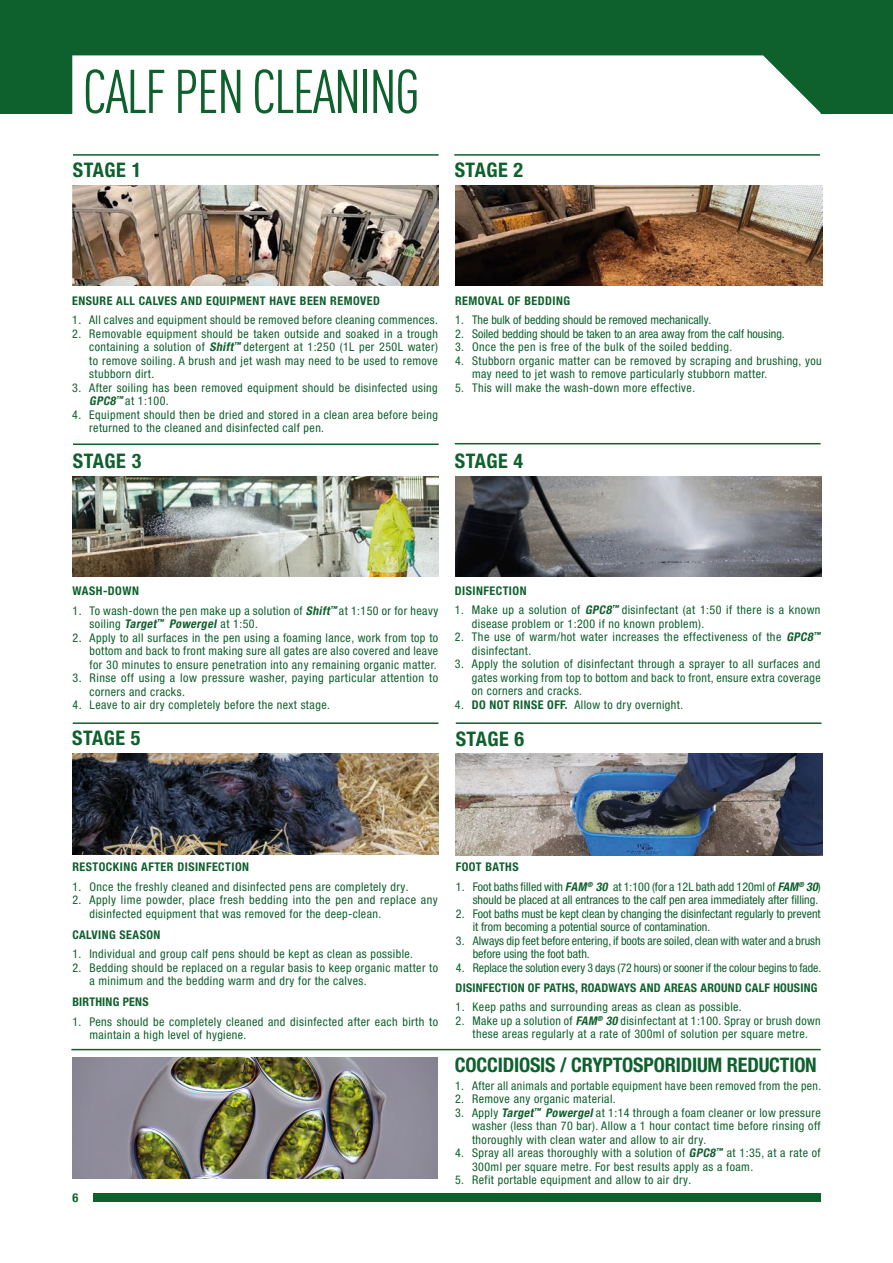
<style>
.page{position:relative;width:893px;height:1263px;background:#fff}
.page>*{position:absolute;margin:0;border:0;box-sizing:border-box;transform-origin:0 0}
.t1{font:condensed 60.75px "DINOT";letter-spacing:-.035em;color:#0e602d}
.t2{font:700 condensed 20.1px "Helvetica Neue LT Pro";letter-spacing:-.01em;color:#0e602d}
.t3{font:700 condensed 12.3px "Helvetica Neue LT Pro";color:#0e602d}
.t4{font:condensed 12px/13.5px "Helvetica Neue LT Pro";letter-spacing:.035em;color:#0e602d}
.t5{font:condensed 12px/13.5px "Helvetica Neue LT Pro";color:#0e602d}
.t6{font:700 condensed 12px "Helvetica Neue LT Pro";letter-spacing:.04em;color:#0e602d}
.t7{font:condensed 12px "Helvetica Neue LT Pro";letter-spacing:-.005em;color:#0e602d}
.t8{font:700 condensed 12px "Helvetica Neue LT Pro";letter-spacing:.02em;color:#0e602d}
.s1{font-weight:700;font-style:italic}
.s2{font-weight:700}
</style>
<div class="page">
<img style="left:72px;top:754px;width:367px;height:100px">
<img style="left:456px;top:754px;width:366px;height:101px">
<hr style="left:73px;top:722px;width:365px;height:2px;background:#0e602d">
<hr style="left:71px;top:1049px;width:750px;height:1px;background:#0e602d">
<hr style="left:456px;top:722px;width:365px;height:2px;background:#0e602d">
<img style="left:455px;top:185px;width:367px;height:101px">
<hr style="left:454px;top:154px;width:366px;height:2px;background:#0e602d">
<img style="left:72px;top:185px;width:367px;height:101px">
<hr style="left:73px;top:154px;width:366px;height:2px;background:#0e602d">
<hr style="left:73px;top:443px;width:366px;height:2px;background:#0e602d">
<hr style="left:455px;top:443px;width:365px;height:1px;background:#0e602d">
<img style="left:72px;top:476px;width:367px;height:101px">
<img style="left:455px;top:476px;width:367px;height:101px">
<img style="left:72px;top:1057px;width:366px;height:122px">
<div style="left:94px;top:1193px;width:727px;height:9px;background:#0e602d"></div>
<div style="left:0;top:0;width:893px;height:113px;background:#0e602d"></div>
<div style="left:72px;top:55px;width:749px;height:59px;background:#fff"></div>
<h1 class="t1" style="left:83px;top:56px;width:339px">CALF PEN CLEANING</h1>
<h2 class="t2" style="left:73px;top:158px;width:70px">STAGE 1</h2>
<h2 class="t2" style="left:455px;top:158px;width:70px">STAGE 2</h2>
<p class="t6" style="left:72px;top:293px;width:309px">ENSURE ALL CALVES AND EQUIPMENT HAVE BEEN REMOVED</p>
<p class="t4" style="left:72px;top:313px;width:367px">1. All calves and equipment should be removed before cleaning commences.</p>
<p class="t4" style="left:89px;top:327px;width:350px;text-align:justify;text-indent:-17px">2. Removable equipment should be taken outside and soaked in a trough containing a solution of <span class="s1">Shift</span><sup>™</sup> detergent at 1:250 (1L per 250L water) to remove soiling. A brush and jet wash may need to be used to remove stubborn dirt.</p>
<p class="t4" style="left:89px;top:381px;width:350px;text-indent:-17px">3. After soiling has been removed equipment should be disinfected using<br><span class="s1">GPC8</span><sup>™</sup>at 1:100.</p>
<p class="t4" style="left:89px;top:408px;width:350px;text-indent:-17px">4. Equipment should then be dried and stored in a clean area before being returned to the cleaned and disinfected calf pen.</p>
<p class="t6" style="left:455px;top:293px;width:117px">REMOVAL OF BEDDING</p>
<p class="t5" style="left:455px;top:313px;width:258px">1. The bulk of bedding should be removed mechanically.</p>
<p class="t5" style="left:455px;top:327px;width:331px">2. Soiled bedding should be taken to an area away from the calf housing.</p>
<p class="t4" style="left:455px;top:340px;width:279px">3. Once the pen is free of the bulk of the soiled bedding.</p>
<p class="t4" style="left:472px;top:354px;width:351px;text-indent:-17px">4. Stubborn organic matter can be removed by scraping and brushing, you may need to jet wash to remove particularly stubborn matter.</p>
<p class="t4" style="left:455px;top:381px;width:242px">5. This will make the wash-down more effective.</p>
<h2 class="t2" style="left:73px;top:449px;width:70px">STAGE 3</h2>
<h2 class="t2" style="left:455px;top:449px;width:70px">STAGE 4</h2>
<p class="t6" style="left:73px;top:583px;width:68px">WASH-DOWN</p>
<p class="t4" style="left:90px;top:603px;width:350px;text-indent:-17px">1. To wash-down the pen make up a solution of <span class="s1">Shift</span><sup>™</sup>at 1:150 or for heavy s o i l i n g <span class="s1">Target</span><sup>™</sup> <span class="s1">Powergel</span> a t 1 : 5 0 .</p>
<p class="t4" style="left:90px;top:630px;width:350px;text-align:justify;text-indent:-17px">2. Apply to all surfaces in the pen using a foaming lance, work from top to bottom and back to front making sure all gates are also covered and leave for 30 minutes to ensure penetration into any remaining organic matter.</p>
<p class="t4" style="left:90px;top:671px;width:350px;text-indent:-17px">3. Rinse off using a low pressure washer, paying particular attention to corners and cracks.</p>
<p class="t4" style="left:73px;top:698px;width:259px">4. Leave to air dry completely before the next stage.</p>
<h2 class="t2" style="left:72px;top:726px;width:70px">STAGE 5</h2>
<p class="t6" style="left:455px;top:583px;width:73px">DISINFECTION</p>
<p class="t4" style="left:472px;top:603px;width:350px;text-indent:-17px">1. Make up a solution of <span class="s1">GPC8</span><sup>™</sup> disinfectant (at 1:50 if there is a known disease problem or 1:200 if no known problem).</p>
<p class="t4" style="left:472px;top:630px;width:352px;text-indent:-17px">2. The use of warm/hot water increases the effectiveness of the <span class="s1">GPC8</span><sup>™ </sup>disinfectant.</p>
<p class="t4" style="left:472px;top:657px;width:350px;text-align:justify;text-indent:-17px">3. Apply the solution of disinfectant through a sprayer to all surfaces and gates working from top to bottom and back to front, ensure extra coverage on corners and cracks.</p>
<p class="t4" style="left:455px;top:698px;width:230px">4. <span class="s2">DO NOT RINSE OFF.</span> Allow to dry overnight.</p>
<h2 class="t2" style="left:456px;top:726px;width:70px">STAGE 6</h2>
<p class="t6" style="left:72px;top:860px;width:178px">RESTOCKING AFTER DISINFECTION</p>
<p class="t4" style="left:72px;top:880px;width:338px">1. Once the freshly cleaned and disinfected pens are completely dry.</p>
<p class="t4" style="left:89px;top:893px;width:350px;text-indent:-17px">2. Apply lime powder, place fresh bedding into the pen and replace any disinfected equipment that was removed for the deep-clean.</p>
<p class="t6" style="left:72px;top:927px;width:90px">CALVING SEASON</p>
<p class="t4" style="left:72px;top:947px;width:342px">1. Individual and group calf pens should be kept as clean as possible.</p>
<p class="t4" style="left:89px;top:960px;width:350px;text-indent:-17px">2. Bedding should be replaced on a regular basis to keep organic matter to a minimum and the bedding warm and dry for the calves.</p>
<p class="t8" style="left:72px;top:995px;width:78px">BIRTHING PENS</p>
<p class="t4" style="left:89px;top:1014px;width:350px;text-indent:-17px">1. Pens should be completely cleaned and disinfected after each birth to maintain a high level of hygiene.</p>
<p class="t3" style="left:72px;top:1190px;width:7px">6</p>
<p class="t6" style="left:456px;top:860px;width:64px">FOOT BATHS</p>
<p class="t5" style="left:456px;top:880px;width:366px;text-align:right">1. Foot baths filled with <span class="s1">FAM</span><sup>®</sup> <span class="s1">30</span> at 1:100 (for a 12L bath add 120ml of <span class="s1">FAM</span><sup>®</sup> <span class="s1">30</span>) should be placed at all entrances to the calf pen area immediately after filling.</p>
<p class="t5" style="left:473px;top:907px;width:349px;text-indent:-17px">2. Foot baths must be kept clean by changing the disinfectant regularly to prevent it from becoming a potential source of contamination.</p>
<p class="t5" style="left:473px;top:934px;width:350px;text-indent:-17px">3. Always dip feet before entering, if boots are soiled, clean with water and a brush before using the foot bath.</p>
<p class="t7" style="left:456px;top:961px;width:367px">4. Replace the solution every 3 days (72 hours) or sooner if the colour begins to fade.</p>
<p class="t8" style="left:456px;top:980px;width:363px">DISINFECTION OF PATHS, ROADWAYS AND AREAS AROUND CALF HOUSING</p>
<p class="t4" style="left:456px;top:1000px;width:288px">1. Keep paths and surrounding areas as clean as possible.</p>
<p class="t4" style="left:456px;top:1013px;width:367px;text-align:center">2. Make up a solution of <span class="s1">FAM</span><sup>®</sup> <span class="s1">30</span> disinfectant at 1:100. Spray or brush down these areas regularly at a rate of 300ml of solution per square metre.</p>
<h2 class="t2" style="left:455px;top:1053px;width:363px">COCCIDIOSIS / CRYPTOSPORIDIUM REDUCTION</h2>
<p class="t4" style="left:455px;top:1079px;width:368px">1. After all animals and portable equipment have been removed from the pen.</p>
<p class="t4" style="left:455px;top:1092px;width:162px">2. Remove any organic material.</p>
<p class="t4" style="left:472px;top:1106px;width:350px;text-align:justify;text-indent:-17px">3. Apply <span class="s1">Target</span><sup>™</sup> <span class="s1">Powergel</span> at 1:14 through a foam cleaner or low pressure washer (less than 70 bar). Allow a 1 hour contact time before rinsing off thoroughly with clean water and allow to air dry.</p>
<p class="t4" style="left:472px;top:1146px;width:350px;text-indent:-17px">4. Spray all areas thoroughly with a solution of <span class="s1">GPC8</span><sup>™</sup> at 1:35, at a rate of<br>300ml per square metre. For best results apply as a foam.</p>
<p class="t4" style="left:455px;top:1173px;width:238px">5. Refit portable equipment and allow to air dry.</p>
</div>
